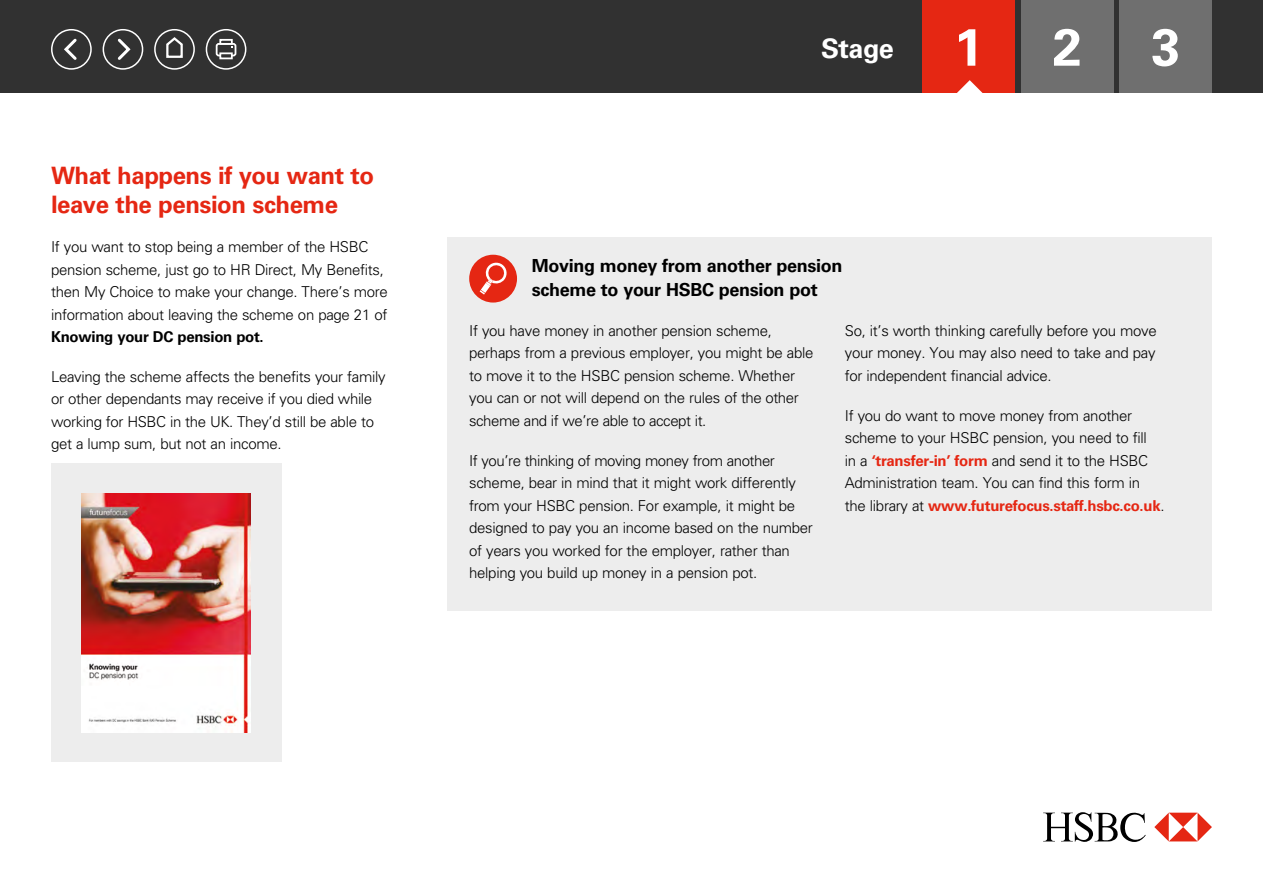
<style>
.page{position:relative;width:1263px;height:893px;background:#fff}
.page>*{position:absolute;margin:0;border:0;box-sizing:border-box;transform-origin:0 0}
.t1{font:700 52.2px "Univers";color:#fff}
.t2{font:700 27px "Univers";letter-spacing:-.02em;color:#fff}
.BODY{font:700 24px/28.5px "Univers";letter-spacing:-.02em;color:#e52713}
.SUBHEAD{font:700 18px/24px "Univers";letter-spacing:-.02em;color:#000}
.BODY-2{font:300 15px/22.5px "Univers";letter-spacing:-.02em;color:#000}
.s1{font-weight:700}
.s2{font-size:52.2px}
.s3{font-weight:700;color:#e52713}
</style>
<div class="page">
<div style="left:0;top:0;width:1262px;height:92px;background:#313131"></div>
<div style="left:51px;top:29px;width:41px;height:41px;border:2px solid #fff;border-radius:50%"></div>
<svg style="left:64px;top:38px;width:13px;height:22px"></svg>
<div style="left:103px;top:29px;width:40px;height:41px;border:2px solid #fff;border-radius:50%"></div>
<svg style="left:117px;top:38px;width:14px;height:22px"></svg>
<div style="left:154px;top:29px;width:41px;height:41px;border:2px solid #fff;border-radius:50%"></div>
<svg style="left:166px;top:37px;width:17px;height:21px"></svg>
<div style="left:206px;top:29px;width:40px;height:41px;border:2px solid #fff;border-radius:50%"></div>
<div style="left:219px;top:39px;width:14px;height:6px;border:2px solid #fff"></div>
<div style="left:216px;top:43px;width:20px;height:13px;border:2px solid #fff;border-radius:2px"></div>
<svg style="left:219px;top:52px;width:14px;height:7px"></svg>
<svg style="left:1043px;top:812px;width:103px;height:30px"></svg>
<svg style="left:1154px;top:813px;width:58px;height:28px"></svg>
<div style="left:922px;top:0;width:93px;height:92px;background:#e52713"></div>
<div style="left:1021px;top:0;width:92px;height:92px;background:#6f6f6f"></div>
<div style="left:1120px;top:0;width:92px;height:92px;background:#6f6f6f"></div>
<div style="left:448px;top:238px;width:764px;height:373px;background:#ededed"></div>
<svg style="left:948px;top:80px;width:43px;height:13px"></svg>
<div style="left:469px;top:255px;width:48px;height:48px;background:#e52713;border-radius:50%"></div>
<svg style="left:480px;top:262px;width:27px;height:33px"></svg>
<div style="left:51px;top:463px;width:230px;height:299px;background:#ededed"></div>
<img style="left:82px;top:493px;width:169px;height:239px">
<p class="BODY" style="left:51px;top:162px;width:324px">What happens if you want to leave the pension scheme</p>
<p class="BODY-2" style="left:51px;top:236px;width:338px">If you want to stop being a member of the HSBC pension scheme, just go to HR Direct, My Benefits, then My Choice to make your change. There’s more information about leaving the scheme on page 21 of <span class="s1">Knowing your DC pension pot.</span></p>
<p class="BODY-2" style="left:51px;top:365px;width:336px">Leaving the scheme affects the benefits your family or other dependants may receive if you died while working for HSBC in the UK. They’d still be able to get a lump sum, but not an income.</p>
<h2 class="t2" style="left:821px;top:33px;width:163px">Stage <span class="s2">1</span></h2>
<h1 class="t1" style="left:1053px;top:17px;width:31px">2</h1>
<h1 class="t1" style="left:1151px;top:17px;width:31px">3</h1>
<p class="SUBHEAD" style="left:532px;top:254px;width:312px">Moving money from another pension scheme to your HSBC pension pot</p>
<p class="BODY-2" style="left:469px;top:319px;width:346px">If you have money in another pension scheme, perhaps from a previous employer, you might be able to move it to the HSBC pension scheme. Whether you can or not will depend on the rules of the other scheme and if we’re able to accept it.</p>
<p class="BODY-2" style="left:469px;top:449px;width:345px">If you’re thinking of moving money from another scheme, bear in mind that it might work differently from your HSBC pension. For example, it might be designed to pay you an income based on the number of years you worked for the employer, rather than helping you build up money in a pension pot.</p>
<p class="BODY-2" style="left:845px;top:319px;width:313px;text-align:justify">So, it’s worth thinking carefully before you move your money. You may also need to take and pay for independent financial advice.</p>
<p class="BODY-2" style="left:845px;top:404px;width:321px">If you do want to move money from another scheme to your HSBC pension, you need to fill<br>in a <span class="s3">‘transfer-in’ form</span> and send it to the HSBC Administration team. You can find this form in the library at <span class="s3">www.futurefocus.staff.hsbc.co.uk</span>.</p>
</div>
